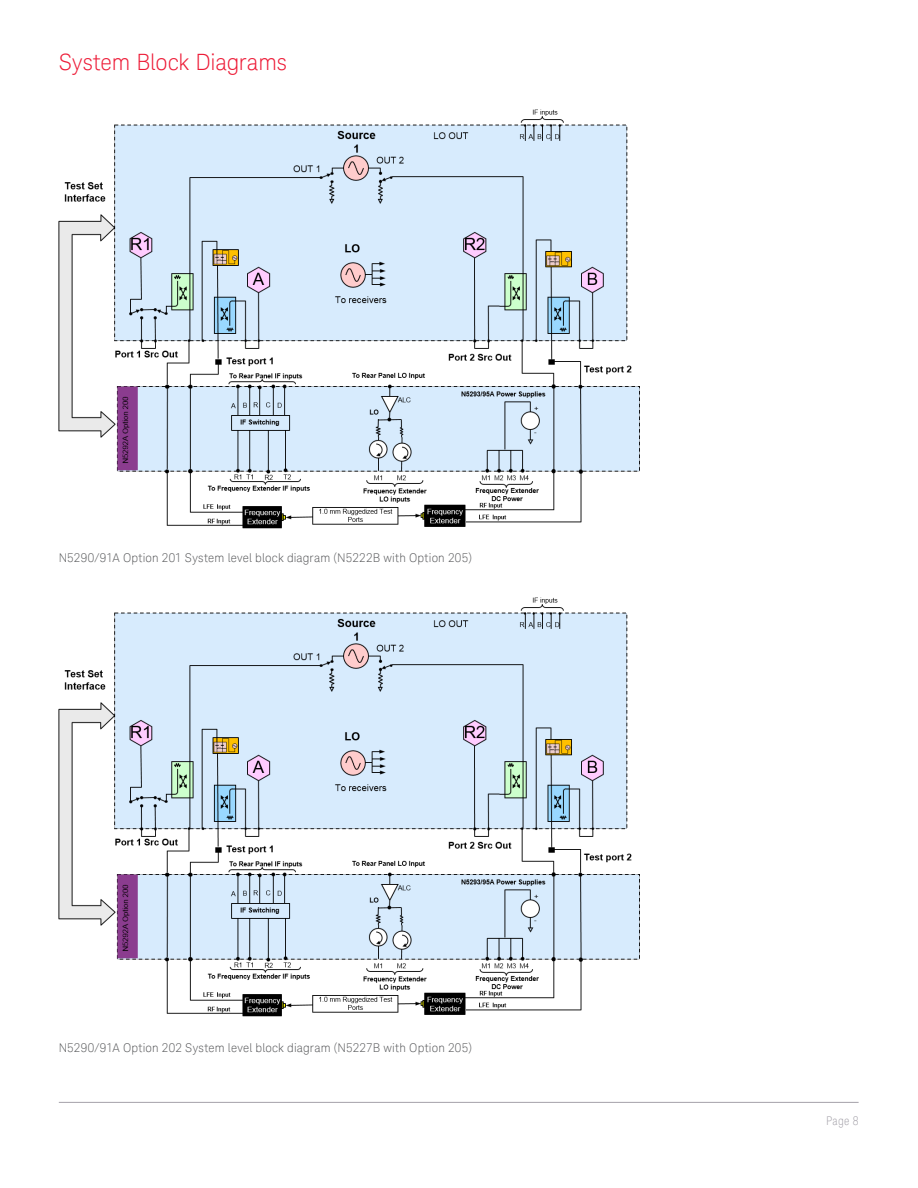
<style>
.page{position:relative;width:918px;height:1188px;background:#fff}
.page>*{position:absolute;margin:0;border:0;box-sizing:border-box;transform-origin:0 0}
.t1{font:300 22.5px "Keysight Sans";letter-spacing:-.01em;color:#ed1a36}
.t2{font:300 12px "Keysight Sans";letter-spacing:.015em;color:#57585a}
.t3{font:300 condensed 12px "Keysight Sans";color:#a4a1a9}
</style>
<div class="page">
<hr style="left:59px;top:1102px;width:800px;height:1px;background:#a4a1a9">
<img style="left:59px;top:597px;width:581px;height:420px">
<img style="left:59px;top:109px;width:581px;height:420px">
<h1 class="t1" style="left:59px;top:49px;width:230px">System Block Diagrams</h1>
<p class="t2" style="left:59px;top:551px;width:415px">N5290/91A Option 201 System level block diagram (N5222B with Option 205)</p>
<p class="t2" style="left:59px;top:1040px;width:415px">N5290/91A Option 202 System level block diagram (N5227B with Option 205)</p>
<p class="t3" style="left:826px;top:1113px;width:34px">Page 8</p>
</div>
